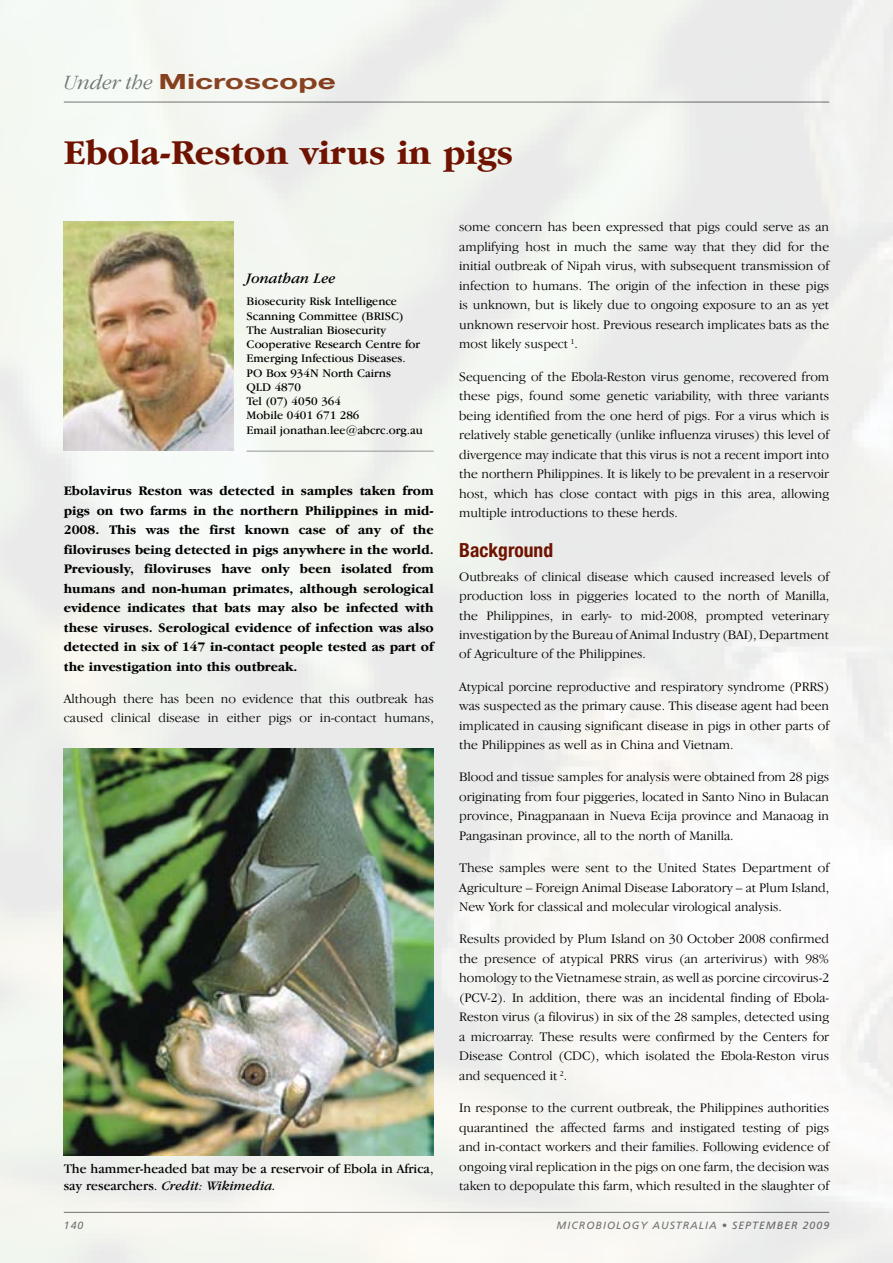
<style>
.page{position:relative;width:893px;height:1263px;background:#fff}
.page>*{position:absolute;margin:0;border:0;box-sizing:border-box;transform-origin:0 0}
.t1{font:700 36px "Garamond IT Cby BT";color:#6f1200}
.t2{font:700 21px "Helvetica Neue";color:#88391c;scale:1.5 1}
.t3{font:700 condensed 19.5px "Helvetica Neue";color:#6f1200}
.t4{font:italic 15px "Garamond IT Cby BT";color:#000}
.t5{font:300 13.5px/19.5px "Garamond IT Cby BT";color:#000;text-align:justify}
.t6{font:700 13.5px/19.5px "Garamond IT Cby BT";color:#000;text-align:justify}
.t7{font:13.5px/16.5px "Garamond IT Cby BT";color:#000}
.t8{font:12px/14.2px "Garamond IT Cby BT";color:#000}
.t9{font:italic 10.5px "Frutiger";letter-spacing:.1em;color:#6d6f71}
.s1{font-family:"Garamond IT Cby BT";font-weight:300;font-style:italic;color:#6d6f71}
.s2{font-style:italic}
</style>
<div class="page">
<img style="left:0;top:0;width:893px;height:1263px">
<hr style="left:247px;top:451px;width:187px;height:1px;background:#939598">
<img style="left:64px;top:221px;width:170px;height:230px">
<img style="left:64px;top:748px;width:370px;height:407px">
<h2 class="t2" style="left:64px;top:68px;width:183px"><span class="s1">Under the</span> Microscope</h2>
<h1 class="t1" style="left:64px;top:132px;width:451px">Ebola-Reston virus in pigs</h1>
<p class="t4" style="left:247px;top:269px;width:90px">Jonathan Lee</p>
<p class="t8" style="left:247px;top:294px;width:178px">Biosecurity Risk Intelligence<br>Scanning Committee (BRISC)<br>The Australian Biosecurity<br>Cooperative Research Centre for<br>Emerging Infectious Diseases.<br>PO Box 934N North Cairns<br>QLD 4870<br>Tel (07) 4050 364<br>Mobile 0401 671 286<br>Email jonathan.lee@abcrc.org.au</p>
<p class="t6" style="left:64px;top:481px;width:372px">Ebolavirus Reston was detected in samples taken from pigs on two farms in the northern Philippines in mid-2008. This was the first known case of any of the filoviruses being detected in pigs anywhere in the world.<br>Previously, filoviruses have only been isolated from humans and non-human primates, although serological evidence indicates that bats may also be infected with these viruses. Serological evidence of infection was also detected in six of 147 in-contact people tested as part of the investigation into this outbreak.</p>
<p class="t5" style="left:64px;top:688px;width:371px">Although there has been no evidence that this outbreak has caused clinical disease in either pigs or in-contact humans,</p>
<p class="t7" style="left:64px;top:1160px;width:371px">The hammer-headed bat may be a reservoir of Ebola in Africa, say researchers. <span class="s2">Credit: Wikimedia.</span></p>
<p class="t5" style="left:459px;top:217px;width:371px">some concern has been expressed that pigs could serve as an amplifying host in much the same way that they did for the initial outbreak of Nipah virus, with subsequent transmission of infection to humans. The origin of the infection in these pigs is unknown, but is likely due to ongoing exposure to an as yet unknown reservoir host. Previous research implicates bats as the most likely suspect <sup>1</sup>.</p>
<p class="t5" style="left:459px;top:366px;width:371px">Sequencing of the Ebola-Reston virus genome, recovered from these pigs, found some genetic variability, with three variants being identified from the one herd of pigs. For a virus which is relatively stable genetically (unlike influenza viruses) this level of divergence may indicate that this virus is not a recent import into the northern Philippines. It is likely to be prevalent in a reservoir host, which has close contact with pigs in this area, allowing multiple introductions to these herds.</p>
<h3 class="t3" style="left:459px;top:538px;width:95px">Background</h3>
<p class="t5" style="left:459px;top:566px;width:371px">Outbreaks of clinical disease which caused increased levels of production loss in piggeries located to the north of Manilla, the Philippines, in early- to mid-2008, prompted veterinary investigation by the Bureau of Animal Industry (BAI), Department of Agriculture of the Philippines.</p>
<p class="t5" style="left:459px;top:676px;width:371px">Atypical porcine reproductive and respiratory syndrome (PRRS) was suspected as the primary cause. This disease agent had been implicated in causing significant disease in pigs in other parts of the Philippines as well as in China and Vietnam.</p>
<p class="t5" style="left:459px;top:767px;width:371px">Blood and tissue samples for analysis were obtained from 28 pigs originating from four piggeries, located in Santo Nino in Bulacan province, Pinagpanaan in Nueva Ecija province and Manaoag in Pangasinan province, all to the north of Manilla.</p>
<p class="t5" style="left:459px;top:858px;width:371px">These samples were sent to the United States Department of Agriculture – Foreign Animal Disease Laboratory – at Plum Island, New York for classical and molecular virological analysis.</p>
<p class="t5" style="left:459px;top:929px;width:371px">Results provided by Plum Island on 30 October 2008 confirmed the presence of atypical PRRS virus (an arterivirus) with 98% homology to the Vietnamese strain, as well as porcine circovirus-2 (PCV-2). In addition, there was an incidental finding of Ebola-Reston virus (a filovirus) in six of the 28 samples, detected using a microarray. These results were confirmed by the Centers for Disease Control (CDC), which isolated the Ebola-Reston virus and sequenced it <sup>2</sup>.</p>
<p class="t5" style="left:459px;top:1098px;width:371px">In response to the current outbreak, the Philippines authorities quarantined the affected farms and instigated testing of pigs and in-contact workers and their families. Following evidence of ongoing viral replication in the pigs on one farm, the decision was taken to depopulate this farm, which resulted in the slaughter of</p>
<p class="t9" style="left:64px;top:1219px;width:21px">140</p>
<p class="t9" style="left:556px;top:1219px;width:274px">MICROBIOLOGY AUSTRALIA • SEPTEMBER 2009</p>
</div>
